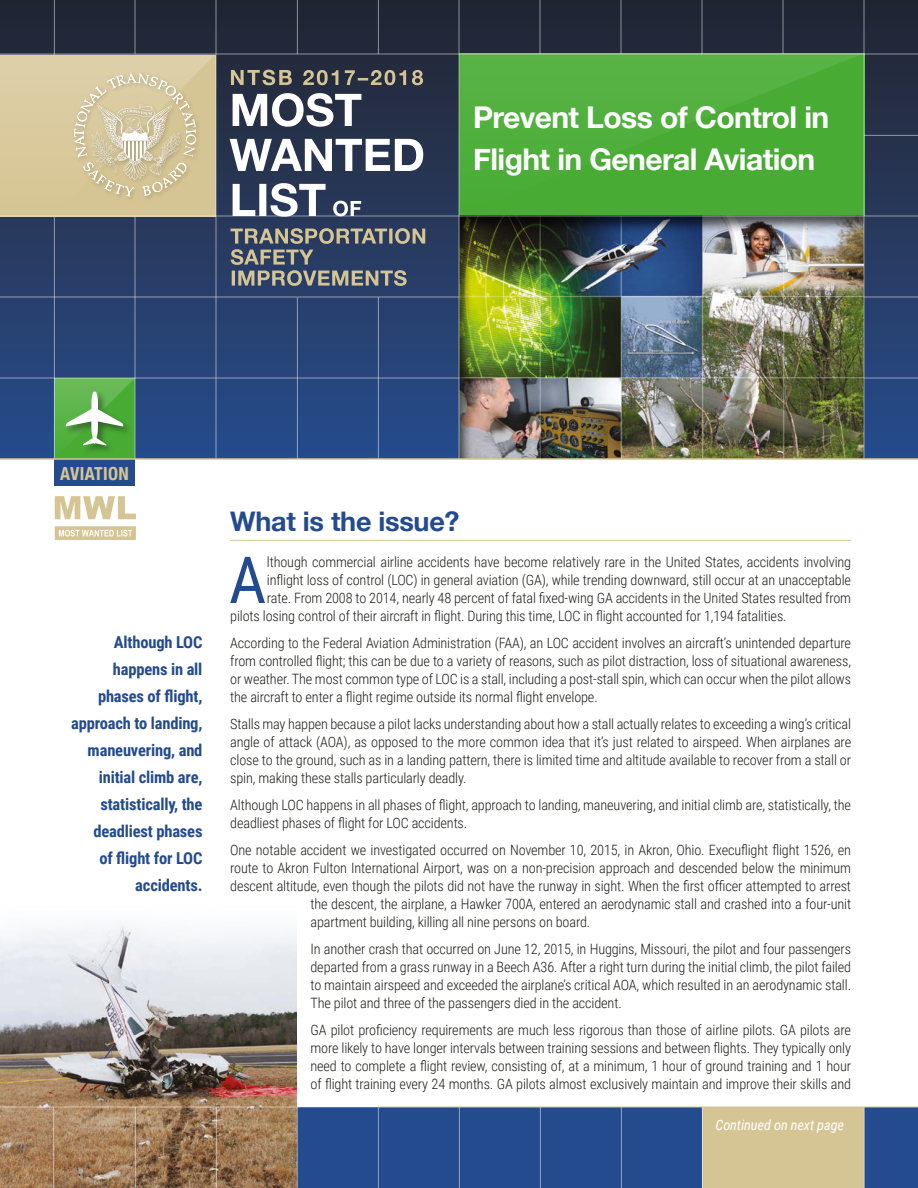
<style>
.page{position:relative;width:918px;height:1188px;background:#fff}
.page>*{position:absolute;margin:0;border:0;box-sizing:border-box;transform-origin:0 0}
.t1{font:64.95px "Roboto Condensed";color:#234b8d}
.t2{font:700 30px/42px "Helvetica Neue";letter-spacing:-.02em;color:#fff}
.t3{font:700 27px "Helvetica Neue";letter-spacing:-.01em;color:#234b8d}
.t4{font:700 condensed 18px "Helvetica Neue";letter-spacing:.02em;color:#d6c594}
.t5{font:700 16.5px/27px "Roboto Condensed";letter-spacing:-.01em;color:#234b8d;text-align:right}
.t6{font:300 14.25px/18px "Roboto Condensed";letter-spacing:-.01em;color:#1d1d1b;text-align:justify}
.t7{font:italic 14.25px "Roboto Condensed";letter-spacing:-.005em;color:#fff}
</style>
<div class="page">
<div style="left:0;top:1107px;width:918px;height:81px;background:#234b8d"></div>
<img style="left:0;top:924px;width:297px;height:264px">
<div style="left:54px;top:459px;width:81px;height:27px;background:#234b8d"></div>
<div style="left:0;top:0;width:918px;height:459px;background:linear-gradient(to bottom,#252630,#294d8c)"></div>
<hr style="left:54px;top:0;width:1px;height:459px;background:#fff">
<hr style="left:0;top:378px;width:918px;height:1px;background:#fff">
<hr style="left:0;top:297px;width:918px;height:1px;background:#fff">
<hr style="left:864px;top:135px;width:54px;height:1px;background:#fff">
<div style="left:459px;top:214px;width:408px;height:246px;background:#1d1d1b;opacity:.75"></div>
<svg style="left:231px;top:228px;width:194px;height:58px;background:#5b6471"></svg>
<hr style="left:230px;top:540px;width:621px;height:1px;background:#d6c594">
<svg style="left:231px;top:70px;width:192px;height:15px;background:#67665f"></svg>
<div style="left:702px;top:1107px;width:162px;height:81px;background:#d6c594"></div>
<hr style="left:297px;top:0;width:1px;height:54px;background:#fff">
<hr style="left:378px;top:0;width:1px;height:54px;background:#fff">
<hr style="left:540px;top:0;width:1px;height:54px;background:#fff">
<hr style="left:621px;top:0;width:1px;height:54px;background:#fff">
<hr style="left:702px;top:0;width:1px;height:54px;background:#fff">
<hr style="left:783px;top:0;width:1px;height:54px;background:#fff">
<hr style="left:378px;top:297px;width:1px;height:162px;background:#fff">
<hr style="left:135px;top:0;width:1px;height:54px;background:#fff">
<hr style="left:53px;top:1107px;width:1px;height:81px;background:#fff">
<hr style="left:459px;top:1107px;width:1px;height:81px;background:#fff">
<hr style="left:378px;top:1107px;width:1px;height:81px;background:#fff">
<hr style="left:297px;top:1107px;width:1px;height:81px;background:#fff">
<hr style="left:216px;top:1107px;width:1px;height:81px;background:#fff">
<hr style="left:135px;top:1107px;width:1px;height:81px;background:#fff">
<hr style="left:540px;top:1107px;width:1px;height:81px;background:#fff">
<hr style="left:621px;top:1107px;width:1px;height:81px;background:#fff">
<hr style="left:702px;top:1107px;width:1px;height:81px;background:#fff">
<hr style="left:864px;top:1107px;width:1px;height:81px;background:#fff">
<hr style="left:297px;top:298px;width:1px;height:161px;background:#fff">
<hr style="left:135px;top:216px;width:1px;height:243px;background:#fff">
<hr style="left:459px;top:0;width:1px;height:459px;background:#fff">
<hr style="left:864px;top:0;width:1px;height:459px;background:#fff">
<hr style="left:216px;top:0;width:1px;height:459px;background:#fff">
<svg style="left:55px;top:496px;width:81px;height:23px"></svg>
<svg style="left:55px;top:526px;width:81px;height:14px"></svg>
<svg style="left:460px;top:53px;width:405px;height:162px;background:#4eae3a"></svg>
<div style="left:0;top:54px;width:54px;height:162px;background:#daca9e"></div>
<svg style="left:54px;top:55px;width:162px;height:161px;background:#d7c9a1"></svg>
<hr style="left:0;top:458px;width:918px;height:2px;background:#d6c594">
<hr style="left:378px;top:1107px;width:540px;height:1px;background:#d6c594">
<hr style="left:0;top:54px;width:918px;height:1px;background:#fff">
<svg style="left:233px;top:183px;width:128px;height:33px"></svg>
<svg style="left:230px;top:139px;width:193px;height:32px"></svg>
<svg style="left:233px;top:93px;width:128px;height:34px"></svg>
<hr style="left:0;top:216px;width:918px;height:1px;background:#fff">
<svg style="left:54px;top:378px;width:81px;height:81px;background:#69b659"></svg>
<hr style="left:0;top:1107px;width:378px;height:1px;background:#fff">
<h2 class="t2" style="left:473px;top:96px;width:358px">Prevent Loss of Control in<br>Flight in General Aviation</h2>
<p class="t4" style="left:60px;top:462px;width:70px">AVIATION</p>
<p class="t5" style="left:71px;top:628px;width:133px">Although LOC happens in all phases of flight, approach to landing, maneuvering, and initial climb are, statistically, the deadliest phases<br>of flight for LOC accidents.</p>
<h3 class="t3" style="left:230px;top:505px;width:231px">What is the issue?</h3>
<h1 class="t1" style="left:229px;top:534px;width:39px">A</h1>
<p class="t6" style="left:267px;top:552px;width:586px">lthough commercial airline accidents have become relatively rare in the United States, accidents involving</p>
<p class="t6" style="left:267px;top:570px;width:586px">inflight loss of control (LOC) in general aviation (GA), while trending downward, still occur at an unacceptable</p>
<p class="t6" style="left:267px;top:588px;width:586px">rate. From 2008 to 2014, nearly 48 percent of fatal fixed-wing GA accidents in the United States resulted from</p>
<p class="t6" style="left:230px;top:606px;width:558px">pilots losing control of their aircraft in flight. During this time, LOC in flight accounted for 1,194 fatalities.</p>
<p class="t6" style="left:230px;top:633px;width:622px">According to the Federal Aviation Administration (FAA), an LOC accident involves an aircraft’s unintended departure from controlled flight; this can be due to a variety of reasons, such as pilot distraction, loss of situational awareness, or weather. The most common type of LOC is a stall, including a post-stall spin, which can occur when the pilot allows the aircraft to enter a flight regime outside its normal flight envelope.</p>
<p class="t6" style="left:230px;top:714px;width:622px">Stalls may happen because a pilot lacks understanding about how a stall actually relates to exceeding a wing’s critical angle of attack (AOA), as opposed to the more common idea that it’s just related to airspeed. When airplanes are close to the ground, such as in a landing pattern, there is limited time and altitude available to recover from a stall or spin, making these stalls particularly deadly.</p>
<p class="t6" style="left:230px;top:795px;width:622px">Although LOC happens in all phases of flight, approach to landing, maneuvering, and initial climb are, statistically, the deadliest phases of flight for LOC accidents.</p>
<p class="t6" style="left:230px;top:840px;width:622px">One notable accident we investigated occurred on November 10, 2015, in Akron, Ohio. Execuflight flight 1526, en</p>
<p class="t6" style="left:230px;top:858px;width:622px">route to Akron Fulton International Airport, was on a non-precision approach and descended below the minimum</p>
<p class="t6" style="left:230px;top:876px;width:622px">descent altitude, even though the pilots did not have the runway in sight. When the first officer attempted to arrest</p>
<p class="t6" style="left:310px;top:894px;width:542px">the descent, the airplane, a Hawker 700A, entered an aerodynamic stall and crashed into a four-unit</p>
<p class="t6" style="left:310px;top:912px;width:281px">apartment building, killing all nine persons on board.</p>
<p class="t6" style="left:310px;top:939px;width:542px">In another crash that occurred on June 12, 2015, in Huggins, Missouri, the pilot and four passengers departed from a grass runway in a Beech A36. After a right turn during the initial climb, the pilot failed to maintain airspeed and exceeded the airplane’s critical AOA, which resulted in an aerodynamic stall.<br>The pilot and three of the passengers died in the accident.</p>
<p class="t6" style="left:310px;top:1020px;width:542px">GA pilot proficiency requirements are much less rigorous than those of airline pilots. GA pilots are more likely to have longer intervals between training sessions and between flights. They typically only need to complete a flight review, consisting of, at a minimum, 1 hour of ground training and 1 hour of flight training every 24 months. GA pilots almost exclusively maintain and improve their skills and</p>
<p class="t7" style="left:716px;top:1115px;width:130px">Continued on next page</p>
</div>
